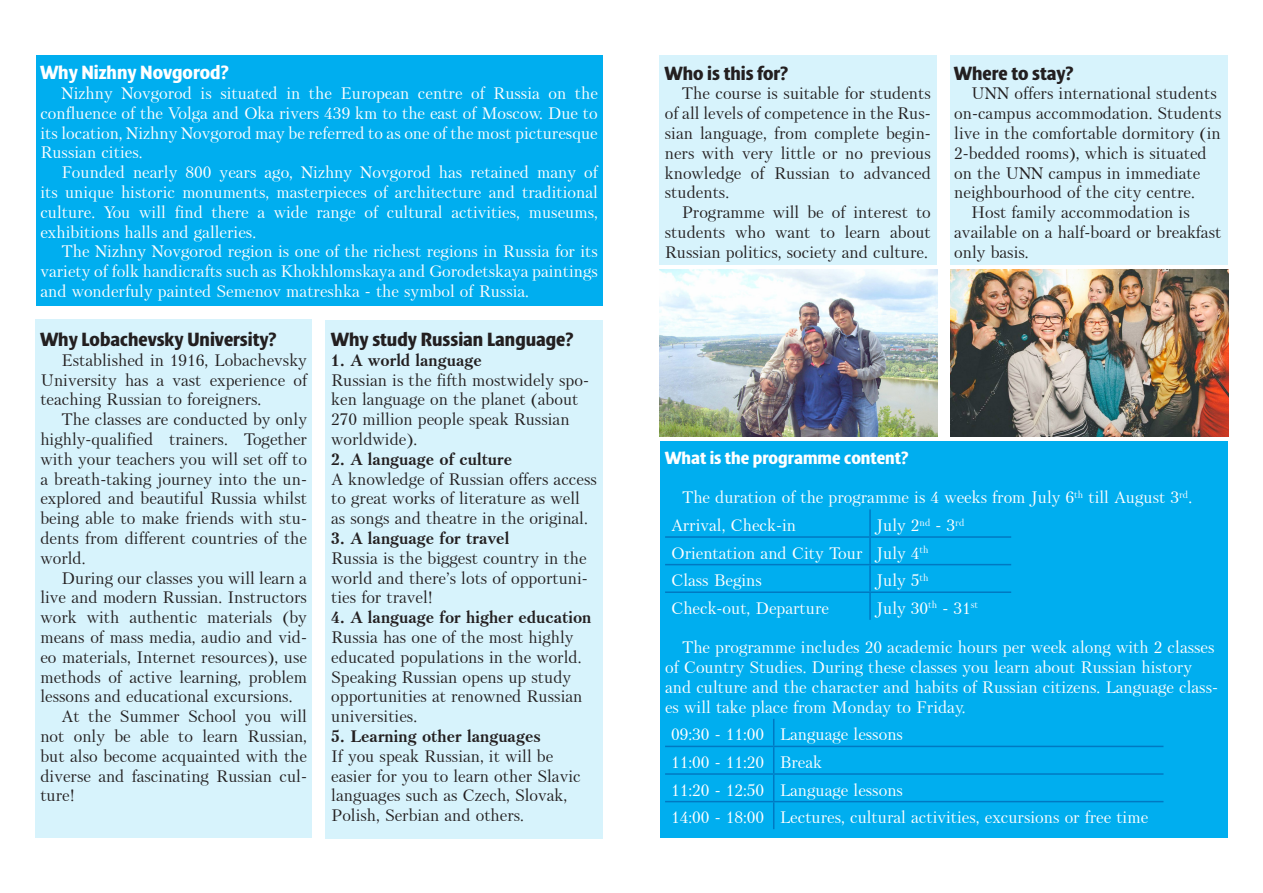
<style>
.page{position:relative;width:1263px;height:893px;background:#fff}
.page>*{position:absolute;margin:0;border:0;box-sizing:border-box;transform-origin:0 0}
.t1{font:19.5px "Denda New Black Cond C";color:#231f20}
.t2{font:19.5px "Denda New Black Cond C";color:#fff}
.t3{font:18px "Denda New Black Cond C";color:#fff}
.Текст{font:16.5px/19.8px "Petersburg CTT";color:#231f20;text-align:justify}
.Текст-2{font:16.5px/19.8px "Petersburg CTT";color:#fff;text-align:justify}
.t4{font:700 16.5px "Petersburg CTT";color:#231f20}
</style>
<div class="page">
<div style="left:950px;top:55px;width:277px;height:210px;background:#d7f3fc"></div>
<div style="left:660px;top:55px;width:277px;height:210px;background:#d7f3fc"></div>
<div style="left:36px;top:55px;width:567px;height:250px;background:#00aeef"></div>
<div style="left:36px;top:320px;width:276px;height:518px;background:#d7f3fc"></div>
<div style="left:325px;top:320px;width:278px;height:519px;background:#d7f3fc"></div>
<div style="left:660px;top:442px;width:567px;height:396px;background:#00aeef"></div>
<hr style="left:665px;top:536px;width:205px;height:2px;background:#0079c2">
<hr style="left:870px;top:536px;width:141px;height:2px;background:#0079c2">
<hr style="left:665px;top:564px;width:205px;height:1px;background:#0079c2">
<hr style="left:870px;top:564px;width:141px;height:1px;background:#0079c2">
<hr style="left:665px;top:591px;width:205px;height:2px;background:#0079c2">
<hr style="left:870px;top:591px;width:141px;height:2px;background:#0079c2">
<hr style="left:869px;top:509px;width:2px;height:27px;background:#0079c2">
<hr style="left:869px;top:538px;width:2px;height:26px;background:#0079c2">
<hr style="left:869px;top:565px;width:2px;height:26px;background:#0079c2">
<hr style="left:869px;top:593px;width:2px;height:27px;background:#0079c2">
<hr style="left:665px;top:746px;width:109px;height:1px;background:#0079c2">
<hr style="left:774px;top:746px;width:389px;height:1px;background:#0079c2">
<hr style="left:665px;top:773px;width:109px;height:2px;background:#0079c2">
<hr style="left:774px;top:773px;width:389px;height:2px;background:#0079c2">
<hr style="left:665px;top:801px;width:109px;height:1px;background:#0079c2">
<hr style="left:774px;top:801px;width:389px;height:1px;background:#0079c2">
<svg style="left:773px;top:719px;width:1px;height:110px"></svg>
<img style="left:660px;top:270px;width:277px;height:167px">
<img style="left:950px;top:269px;width:278px;height:168px">
<p class="t2" style="left:40px;top:62px;width:190px">Why Nizhny Novgorod?</p>
<p class="Текст-2" style="left:40px;top:83px;width:559px;text-indent:21px">Nizhny Novgorod is situated in the European centre of Russia on the confluence of the Volga and Oka rivers 439 km to the east of Moscow. Due to its location, Nizhny Novgorod may be referred to as one of the most picturesque Russian cities.</p>
<p class="Текст-2" style="left:40px;top:162px;width:559px;text-indent:21px">Founded nearly 800 years ago, Nizhny Novgorod has retained many of its unique historic monuments, masterpieces of architecture and traditional culture. You will find there a wide range of cultural activities, museums, exhibitions halls and galleries.</p>
<p class="Текст-2" style="left:40px;top:241px;width:559px;text-indent:21px">The Nizhny Novgorod region is one of the richest regions in Russia for its variety of folk handicrafts such as Khokhlomskaya and Gorodetskaya paintings and wonderfuly painted Semenov matreshka - the symbol of Russia.</p>
<p class="t1" style="left:40px;top:329px;width:238px">Why Lobachevsky University?</p>
<p class="Текст" style="left:40px;top:350px;width:268px;text-indent:21px">Established in 1916, Lobachevsky University has a vast experience of teaching Russian to foreigners.</p>
<p class="Текст" style="left:40px;top:409px;width:268px;text-indent:21px">The classes are conducted by only highly-qualified trainers. Together with your teachers you will set off to a breath-taking journey into the un&shy;explored and beautiful Russia whilst being able to make friends with stu&shy;dents from different countries of the world.</p>
<p class="Текст" style="left:40px;top:568px;width:268px;text-indent:21px">During our classes you will learn a live and modern Russian. Instructors work with authentic materials (by means of mass media, audio and vid&shy;eo materials, Internet resources), use methods of active learning, problem lessons and educational excursions.</p>
<p class="Текст" style="left:40px;top:706px;width:268px;text-indent:21px">At the Summer School you will not only be able to learn Russian, but also become acquainted with the diverse and fascinating Russian cul&shy;ture!</p>
<p class="t1" style="left:331px;top:329px;width:244px">Why study Russian Language?</p>
<p class="t4" style="left:331px;top:350px;width:152px">1. A world language</p>
<p class="Текст" style="left:331px;top:370px;width:259px;text-align:left">Russian is the fifth mostwidely spo&shy;ken language on the planet (about<br>270 million people speak Russian worldwide).</p>
<p class="t4" style="left:331px;top:449px;width:182px">2. A language of culture</p>
<p class="Текст" style="left:331px;top:469px;width:267px;text-align:left">A knowledge of Russian offers access to great works of literature as well as songs and theatre in the original.</p>
<p class="t4" style="left:331px;top:528px;width:180px">3. A language for travel</p>
<p class="Текст" style="left:331px;top:548px;width:258px">Russia is the biggest country in the world and there’s lots of opportuni&shy;ties for travel!</p>
<p class="t4" style="left:331px;top:607px;width:262px">4. A language for higher education</p>
<p class="Текст" style="left:331px;top:627px;width:253px;text-align:left">Russia has one of the most highly educated populations in the world.<br>Speaking Russian opens up study opportunities at renowned Russian universities.</p>
<p class="t4" style="left:331px;top:726px;width:211px">5. Learning other languages</p>
<p class="Текст" style="left:331px;top:746px;width:251px;text-align:left">If you speak Russian, it will be easier for you to learn other Slavic languages such as Czech, Slovak,<br>Polish, Serbian and others.</p>
<p class="t1" style="left:665px;top:63px;width:125px">Who is this for?</p>
<p class="Текст" style="left:665px;top:83px;width:268px;text-indent:17px">The course is suitable for students of all levels of competence in the Rus&shy;sian language, from complete begin&shy;ners with very little or no previous knowledge of Russian to advanced students.</p>
<p class="Текст" style="left:665px;top:202px;width:267px;text-indent:17px">Programme will be of interest to students who want to learn about Russian politics, society and culture.</p>
<p class="t1" style="left:954px;top:63px;width:121px">Where to stay?</p>
<p class="Текст" style="left:954px;top:83px;width:269px;text-align:left;text-indent:17px">UNN offers international students on-campus accommodation. Students live in the comfortable dormitory (in 2-bedded rooms), which is situated on the UNN campus in immediate neighbourhood of the city centre.</p>
<p class="Текст" style="left:954px;top:202px;width:269px;text-align:left;text-indent:17px">Host family accommodation is available on a half-board or breakfast only basis.</p>
<p class="t3" style="left:665px;top:448px;width:245px">What is the programme content?</p>
<p class="Текст-2" style="left:682px;top:488px;width:511px">The duration of the programme is 4 weeks from July 6<sup>th</sup> till August 3<sup>rd</sup>.</p>
<p class="Текст-2" style="left:671px;top:515px;width:126px">Arrival, Check-in</p>
<p class="Текст-2" style="left:876px;top:515px;width:90px">July 2<sup>nd</sup> - 3<sup>rd</sup></p>
<p class="Текст-2" style="left:671px;top:543px;width:193px">Orientation and City Tour</p>
<p class="Текст-2" style="left:876px;top:543px;width:54px">July 4<sup>th</sup></p>
<p class="Текст-2" style="left:671px;top:570px;width:92px">Class Begins</p>
<p class="Текст-2" style="left:876px;top:570px;width:54px">July 5<sup>th</sup></p>
<p class="Текст-2" style="left:671px;top:598px;width:159px">Check-out, Departure</p>
<p class="Текст-2" style="left:876px;top:598px;width:104px">July 30<sup>th</sup> - 31<sup>st</sup></p>
<p class="Текст-2" style="left:665px;top:638px;width:554px;text-align:left;text-indent:17px">The programme includes 20 academic hours per week along with 2 classes of Country Studies. During these classes you learn about Russian history and culture and the character and habits of Russian citizens. Language class&shy;es will take place from Monday to Friday.</p>
<p class="Текст-2" style="left:671px;top:725px;width:95px">09:30 - 11:00</p>
<p class="Текст-2" style="left:780px;top:725px;width:125px">Language lessons</p>
<p class="Текст-2" style="left:671px;top:752px;width:95px">11:00 - 11:20</p>
<p class="Текст-2" style="left:780px;top:752px;width:44px">Break</p>
<p class="Текст-2" style="left:671px;top:780px;width:95px">11:20 - 12:50</p>
<p class="Текст-2" style="left:780px;top:780px;width:125px">Language lessons</p>
<p class="Текст-2" style="left:671px;top:807px;width:95px">14:00 - 18:00</p>
<p class="Текст-2" style="left:780px;top:807px;width:370px">Lectures, cultural activities, excursions or free time</p>
</div>
